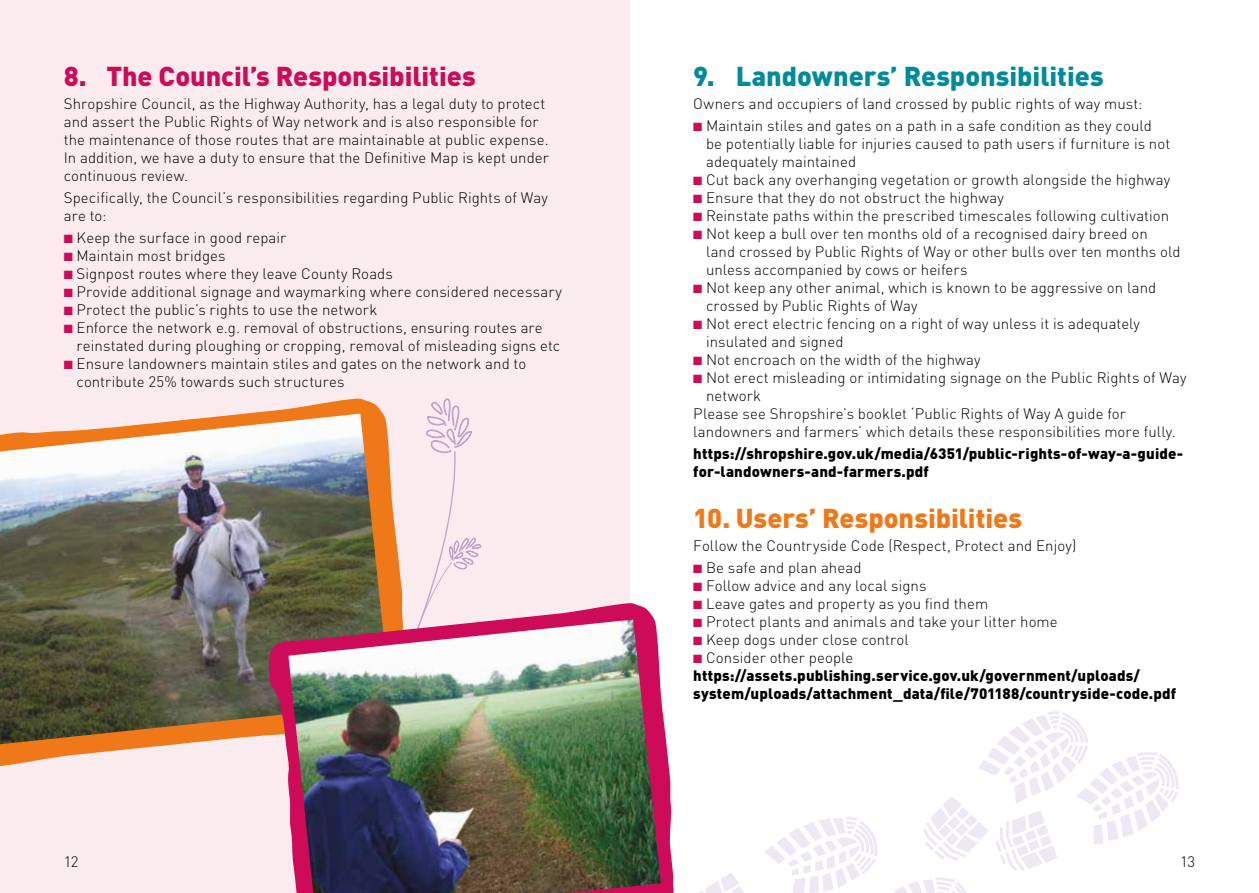
<style>
.page{position:relative;width:1259px;height:893px;background:#fff}
.page>*{position:absolute;margin:0;border:0;box-sizing:border-box;transform-origin:0 0}
.t1{font:900 27px "DIN";color:#cd0b59}
.t2{font:900 27px "DIN";color:#008b9d}
.t3{font:900 27px "DIN";color:#ef7918}
.t4{font:300 15px/18px "DIN";letter-spacing:.005em;color:#000}
.t5{font:900 15px/18px "DIN";letter-spacing:.01em;color:#000}
.s1{color:#cd0b59}
.s2{font-weight:300}
</style>
<div class="page">
<div style="left:0;top:0;width:629px;height:893px;background:#faecee"></div>
<svg style="left:0;top:398px;width:374px;height:368px"></svg>
<img style="left:0;top:414px;width:374px;height:330px">
<svg style="left:374px;top:398px;width:107px;height:205px"></svg>
<svg style="left:765px;top:816px;width:113px;height:77px"></svg>
<svg style="left:700px;top:873px;width:44px;height:20px"></svg>
<svg style="left:895px;top:711px;width:284px;height:182px"></svg>
<svg style="left:268px;top:603px;width:406px;height:290px"></svg>
<img style="left:288px;top:619px;width:373px;height:274px">
<h1 class="t1" style="left:64px;top:59px;width:413px">8. The Council’s Responsibilities</h1>
<p class="t4" style="left:64px;top:94px;width:486px">Shropshire Council, as the Highway Authority, has a legal duty to protect and assert the Public Rights of Way network and is also responsible for the maintenance of those routes that are maintainable at public expense.<br>In addition, we have a duty to ensure that the Definitive Map is kept under continuous review.</p>
<p class="t4" style="left:64px;top:188px;width:486px">Specifically, the Council’s responsibilities regarding Public Rights of Way are to:</p>
<p class="t4" style="left:64px;top:229px;width:224px"><span class="s1">■</span> Keep the surface in good repair</p>
<p class="t4" style="left:64px;top:247px;width:163px"><span class="s1">■</span> Maintain most bridges</p>
<p class="t4" style="left:64px;top:265px;width:331px"><span class="s1">■</span> Signpost routes where they leave County Roads</p>
<p class="t4" style="left:64px;top:283px;width:500px"><span class="s1">■</span> Provide additional signage and waymarking where considered necessary</p>
<p class="t4" style="left:64px;top:301px;width:315px"><span class="s1">■</span> Protect the public’s rights to use the network</p>
<p class="t4" style="left:77px;top:319px;width:485px;text-indent:-13px"><span class="s1">■</span> Enforce the network e.g. removal of obstructions, ensuring routes are reinstated during ploughing or cropping, removal of misleading signs etc</p>
<p class="t4" style="left:77px;top:355px;width:451px;text-indent:-13px"><span class="s1">■</span> Ensure landowners maintain stiles and gates on the network and to contribute 25% towards such structures</p>
<h1 class="t2" style="left:693px;top:59px;width:412px">9. Landowners’ Responsibilities</h1>
<p class="t4" style="left:693px;top:94px;width:451px">Owners and occupiers of land crossed by public rights of way must:</p>
<p class="t4" style="left:706px;top:116px;width:466px;text-indent:-13px"><span class="s1">■</span> Maintain stiles and gates on a path in a safe condition as they could be potentially liable for injuries caused to path users if furniture is not adequately maintained</p>
<p class="t4" style="left:693px;top:170px;width:478px"><span class="s1">■</span> Cut back any overhanging vegetation or growth alongside the highway</p>
<p class="t4" style="left:693px;top:188px;width:312px"><span class="s1">■</span> Ensure that they do not obstruct the highway</p>
<p class="t4" style="left:693px;top:206px;width:477px"><span class="s1">■</span> Reinstate paths within the prescribed timescales following cultivation</p>
<p class="t4" style="left:706px;top:224px;width:476px;text-indent:-13px"><span class="s1">■</span> Not keep a bull over ten months old of a recognised dairy breed on land crossed by Public Rights of Way or other bulls over ten months old unless accompanied by cows or heifers</p>
<p class="t4" style="left:706px;top:278px;width:452px;text-indent:-13px"><span class="s1">■</span> Not keep any other animal, which is known to be aggressive on land crossed by Public Rights of Way</p>
<p class="t4" style="left:706px;top:314px;width:435px;text-indent:-13px"><span class="s1">■</span> Not erect electric fencing on a right of way unless it is adequately insulated and signed</p>
<p class="t4" style="left:693px;top:350px;width:289px"><span class="s1">■</span> Not encroach on the width of the highway</p>
<p class="t4" style="left:693px;top:368px;width:495px"><span class="s1">■</span> Not erect misleading or intimidating signage on the Public Rights of Way</p>
<p class="t4" style="left:706px;top:386px;width:57px">network</p>
<p class="t4" style="left:693px;top:404px;width:434px">Please see Shropshire’s booklet ‘Public Rights of Way A guide for</p>
<p class="t4" style="left:693px;top:422px;width:484px">landowners and farmers’ which details these responsibilities more fully.</p>
<p class="t5" style="left:693px;top:444px;width:491px">https://shropshire.gov.uk/media/6351/public-rights-of-way-a-guide&shy;for-landowners-and-farmers.pdf</p>
<h1 class="t3" style="left:693px;top:501px;width:330px">10. Users’ Responsibilities</h1>
<p class="t4" style="left:693px;top:536px;width:384px">Follow the Countryside Code (Respect, Protect and Enjoy)</p>
<p class="t4" style="left:693px;top:558px;width:170px"><span class="s1">■</span> Be safe and plan ahead</p>
<p class="t4" style="left:693px;top:576px;width:235px"><span class="s1">■</span> Follow advice and any local signs</p>
<p class="t4" style="left:693px;top:594px;width:296px"><span class="s1">■</span> Leave gates and property as you find them</p>
<p class="t4" style="left:693px;top:612px;width:366px"><span class="s1">■</span> Protect plants and animals and take your litter home</p>
<p class="t4" style="left:693px;top:630px;width:217px"><span class="s1">■</span> Keep dogs under close control</p>
<p class="t5" style="left:693px;top:648px;width:484px"><span class="s1">■</span> <span class="s2">Consider other people </span>https://assets.publishing.service.gov.uk/government/uploads/ system/uploads/attachment_data/file/701188/countryside-code.pdf</p>
<p class="t4" style="left:64px;top:853px;width:16px">12</p>
<p class="t4" style="left:1180px;top:853px;width:16px">13</p>
</div>
